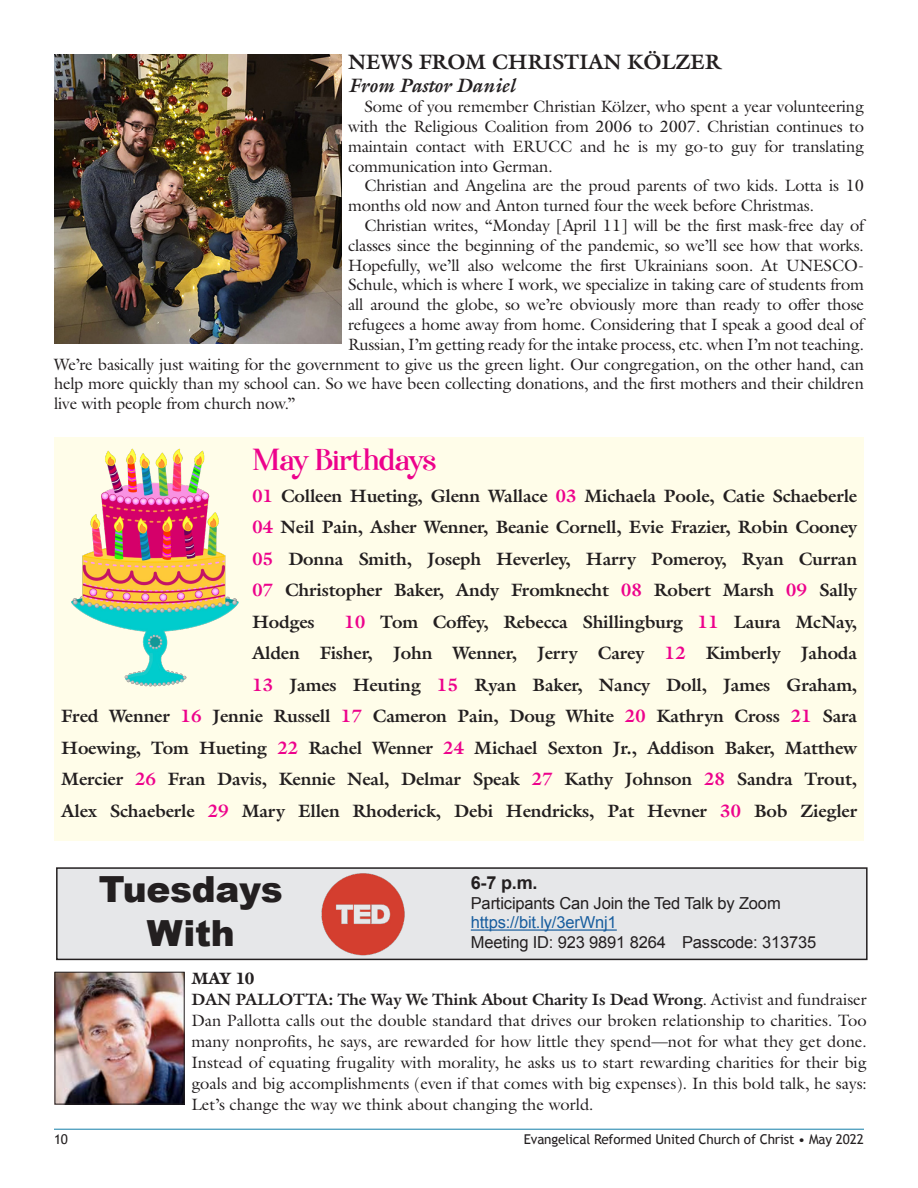
<style>
.page{position:relative;width:918px;height:1188px;background:#fff}
.page>*{position:absolute;margin:0;border:0;box-sizing:border-box;transform-origin:0 0}
.t1{font:900 36px/43.2px "Arial";letter-spacing:-.01em;color:#231f20;text-align:center}
.t2{font:30px "Afterglow";letter-spacing:-.01em;color:#ed028c}
.t3{font:700 21px "Galliard Pro";letter-spacing:-.01em;color:#231f20}
.t4{font:italic 700 19.5px "Galliard Pro";letter-spacing:-.01em;color:#231f20}
.Birthday_s{font:700 18px/31.5px "Galliard Pro";letter-spacing:-.01em;color:#231f20;text-align:justify}
.t5{font:700 18px "Arial";color:#231f20}
.t6{font:16.5px/21px "Galliard Pro";letter-spacing:-.01em;color:#231f20;text-align:justify}
.t7{font:16.5px "Arial";letter-spacing:-.01em;color:#231f20}
.t8{font:16.5px "Arial";letter-spacing:-.01em;color:#175d9e}
.t9{font:900 16.5px "Galliard Pro";color:#231f20}
.t10{font:13.5px "Trebuchet MS";letter-spacing:-.01em;color:#231f20}
.s1{color:#ed028c}
.s2{font-weight:700}
</style>
<div class="page">
<hr style="left:54px;top:1129px;width:810px;height:1px;background:#137ea9">
<div style="left:57px;top:868px;width:810px;height:91px;background:#e6e7e9"></div>
<div style="left:56px;top:867px;width:812px;height:93px;border:2px solid #231f20"></div>
<img style="left:319px;top:873px;width:88px;height:85px">
<hr style="left:471px;top:929px;width:146px;height:2px;background:#175d9e">
<img style="left:57px;top:974px;width:126px;height:128px">
<div style="left:55px;top:972px;width:130px;height:132px;border:1px solid #231f20"></div>
<div style="left:55px;top:437px;width:809px;height:404px;background:#fffde9"></div>
<img style="left:54px;top:54px;width:287px;height:289px">
<img style="left:71px;top:448px;width:168px;height:239px">
<p class="t3" style="left:348px;top:48px;width:374px">NEWS FROM CHRISTIAN KÖLZER</p>
<p class="t4" style="left:348px;top:74px;width:169px">From Pastor Daniel</p>
<p class="t6" style="left:348px;top:96px;width:517px;line-height:19.8px;text-indent:16px">Some of you remember Christian Kölzer, who spent a year volunteering with the Religious Coalition from 2006 to 2007. Christian continues to maintain contact with ERUCC and he is my go-to guy for translating communication into German.</p>
<p class="t6" style="left:348px;top:176px;width:517px;line-height:19.8px;text-indent:16px">Christian and Angelina are the proud parents of two kids. Lotta is 10 months old now and Anton turned four the week before Christmas.</p>
<p class="t6" style="left:364px;top:215px;width:501px">Christian writes, “Monday [April 11] will be the first mask-free day of</p>
<p class="t6" style="left:348px;top:234px;width:517px">classes since the beginning of the pandemic, so we’ll see how that works.</p>
<p class="t6" style="left:348px;top:254px;width:517px">Hopefully, we’ll also welcome the first Ukrainians soon. At UNESCO-</p>
<p class="t6" style="left:348px;top:274px;width:518px">Schule, which is where I work, we specialize in taking care of students from</p>
<p class="t6" style="left:348px;top:294px;width:518px">all around the globe, so we’re obviously more than ready to offer those</p>
<p class="t6" style="left:348px;top:314px;width:517px">refugees a home away from home. Considering that I speak a good deal of</p>
<p class="t6" style="left:348px;top:333px;width:517px">Russian, I’m getting ready for the intake process, etc. when I’m not teaching.</p>
<p class="t6" style="left:54px;top:353px;width:812px">We’re basically just waiting for the government to give us the green light. Our congregation, on the other hand, can</p>
<p class="t6" style="left:54px;top:373px;width:811px">help more quickly than my school can. So we have been collecting donations, and the first mothers and their children</p>
<p class="t6" style="left:54px;top:393px;width:243px">live with people from church now.”</p>
<p class="t2" style="left:252px;top:442px;width:186px">May Birthdays</p>
<p class="Birthday_s" style="left:252px;top:479px;width:607px"><span class="s1">01</span> Colleen Hueting, Glenn Wallace <span class="s1">03</span> Michaela Poole, Catie Schaeberle <span class="s1">04</span> Neil Pain, Asher Wenner, Beanie Cornell, Evie Frazier, Robin Cooney <span class="s1">05</span> Donna Smith, Joseph Heverley, Harry Pomeroy, Ryan Curran <span class="s1">07</span> Christopher Baker, Andy Fromknecht <span class="s1">08</span> Robert Marsh <span class="s1">09</span> Sally Hodges</p>
<p class="Birthday_s" style="left:61px;top:605px;width:797px;text-align:right"><span class="s1">10</span> Tom Coffey, Rebecca Shillingburg <span class="s1">11</span> Laura McNay,<br>Alden Fisher, John Wenner, Jerry Carey <span class="s1">12</span> Kimberly Jahoda<br><span class="s1">13</span> James Heuting <span class="s1">15</span> Ryan Baker, Nancy Doll, James Graham,<br>Fred Wenner <span class="s1">16</span> Jennie Russell <span class="s1">17</span> Cameron Pain, Doug White <span class="s1">20</span> Kathryn Cross <span class="s1">21</span> Sara Hoewing, Tom Hueting <span class="s1">22</span> Rachel Wenner <span class="s1">24</span> Michael Sexton Jr., Addison Baker, Matthew Mercier <span class="s1">26</span> Fran Davis, Kennie Neal, Delmar Speak <span class="s1">27</span> Kathy Johnson <span class="s1">28</span> Sandra Trout, Alex Schaeberle <span class="s1">29</span> Mary Ellen Rhoderick, Debi Hendricks, Pat Hevner <span class="s1">30</span> Bob Ziegler</p>
<p class="t1" style="left:99px;top:867px;width:185px">Tuesdays<br>With</p>
<p class="t5" style="left:471px;top:871px;width:68px">6-7 p.m.</p>
<p class="t7" style="left:471px;top:892px;width:311px">Participants Can Join the Ted Talk by Zoom</p>
<p class="t8" style="left:471px;top:912px;width:148px">https://bit.ly/3erWnj1</p>
<p class="t7" style="left:471px;top:932px;width:347px">Meeting ID: 923 9891 8264 Passcode: 313735</p>
<p class="t9" style="left:191px;top:967px;width:65px">MAY 10</p>
<p class="t6" style="left:191px;top:988px;width:677px"><span class="s2">DAN PALLOTTA: The Way We Think About Charity Is Dead Wrong</span>. Activist and fundraiser Dan Pallotta calls out the double standard that drives our broken relationship to charities. Too many nonprofits, he says, are rewarded for how little they spend—not for what they get done.<br>Instead of equating frugality with morality, he asks us to start rewarding charities for their big goals and big accomplishments (even if that comes with big expenses). In this bold talk, he says:<br>Let’s change the way we think about changing the world.</p>
<p class="t10" style="left:54px;top:1131px;width:16px">10</p>
<p class="t10" style="left:524px;top:1131px;width:342px">Evangelical Reformed United Church of Christ • May 2022</p>
</div>
